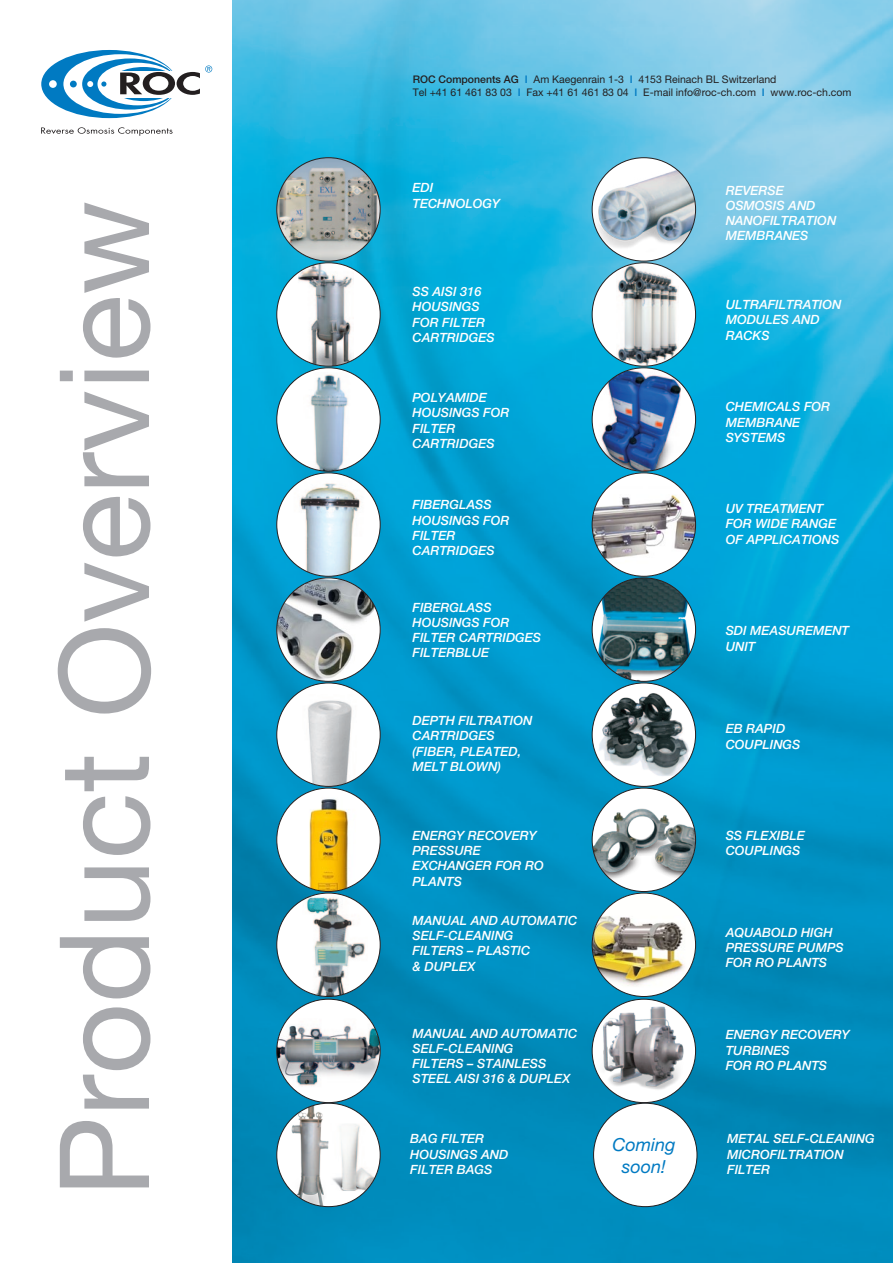
<style>
.page{position:relative;width:893px;height:1263px;background:#fff}
.page>*{position:absolute;margin:0;border:0;box-sizing:border-box;transform-origin:0 0}
.t1{font:124.95px "Helvetica Neue";color:#a8a9ad}
.t2{font:italic 18px/21.6px "Helvetica Neue";color:#007ac2;text-align:center}
.t3{font:italic 500 12.75px/15.3px "Helvetica Neue";color:#fff}
.t4{font:10.5px/12.6px "Helvetica Neue";color:#231f20}
.s1{font-weight:500}
.s2{font-weight:500;color:#007ac2}
</style>
<div class="page">
<img style="left:232px;top:0;width:661px;height:1263px">
<div style="left:277px;top:1103px;width:103px;height:104px;background:#fff;border-radius:50%"></div>
<img style="left:333px;top:1123px;width:45px;height:68px">
<img style="left:287px;top:1103px;width:42px;height:104px">
<img style="left:592px;top:473px;width:104px;height:103px;border-radius:52px">
<img style="left:592px;top:578px;width:104px;height:103px;border-radius:52px">
<img style="left:592px;top:683px;width:103px;height:103px;border-radius:50px">
<div style="left:592px;top:788px;width:104px;height:103px;background:#fff;border-radius:50%"></div>
<img style="left:592px;top:805px;width:104px;height:80px">
<svg style="left:592px;top:999px;width:104px;height:103px"></svg>
<img style="left:596px;top:1005px;width:95px;height:97px">
<div style="left:594px;top:1103px;width:103px;height:104px;background:#fff;border-radius:50%"></div>
<div style="left:592px;top:368px;width:104px;height:103px;background:#fff;border-radius:50%"></div>
<img style="left:599px;top:368px;width:82px;height:103px">
<div style="left:592px;top:263px;width:104px;height:103px;background:#fff;border-radius:50%"></div>
<img style="left:616px;top:263px;width:63px;height:103px">
<div style="left:592px;top:893px;width:104px;height:103px;background:#fff;border-radius:50%"></div>
<img style="left:592px;top:893px;width:104px;height:94px">
<img style="left:594px;top:160px;width:102px;height:95px">
<div style="left:277px;top:263px;width:103px;height:103px;background:#fff;border-radius:50%"></div>
<img style="left:298px;top:263px;width:56px;height:103px">
<div style="left:277px;top:368px;width:103px;height:103px;background:#fff;border-radius:50%"></div>
<img style="left:303px;top:372px;width:53px;height:99px">
<div style="left:277px;top:473px;width:103px;height:103px;background:#fff;border-radius:50%"></div>
<img style="left:294px;top:480px;width:72px;height:96px">
<img style="left:277px;top:578px;width:103px;height:103px">
<div style="left:277px;top:683px;width:103px;height:103px;background:#fff;border-radius:50%"></div>
<img style="left:299px;top:694px;width:62px;height:92px">
<img style="left:277px;top:788px;width:103px;height:103px;border-radius:52px">
<div style="left:277px;top:893px;width:103px;height:103px;background:#fff;border-radius:50%"></div>
<img style="left:303px;top:893px;width:65px;height:103px">
<div style="left:277px;top:999px;width:103px;height:103px;background:#fff;border-radius:50%"></div>
<img style="left:277px;top:1018px;width:103px;height:69px">
<div style="left:41px;top:50px;width:137px;height:68px;background:#007ac2;border-radius:50%"></div>
<div style="left:63px;top:54px;width:115px;height:60px;background:#fff;border-radius:50%"></div>
<svg style="left:82px;top:58px;width:96px;height:52px"></svg>
<div style="left:97px;top:63px;width:81px;height:42px;background:#fff;border-radius:50%"></div>
<svg style="left:109px;top:67px;width:69px;height:34px"></svg>
<div style="left:109px;top:71px;width:80px;height:26px;background:#fff"></div>
<svg style="left:101px;top:81px;width:5px;height:6px"></svg>
<svg style="left:87px;top:81px;width:6px;height:6px"></svg>
<div style="left:70px;top:81px;width:7px;height:6px;background:#007ac2;border-radius:50%"></div>
<div style="left:49px;top:80px;width:8px;height:8px;background:#fff;border-radius:50%"></div>
<svg style="left:41px;top:127px;width:132px;height:9px"></svg>
<svg style="left:120px;top:65px;width:92px;height:30px"></svg>
<img style="left:277px;top:158px;width:103px;height:103px;border-radius:52px">
<h1 class="t1" style="left:30px;top:1197px;width:998px;rotate:-90deg">Product Overview</h1>
<p class="t4" style="left:413px;top:73px;width:440px"><span class="s1">ROC Components AG</span> <span class="s2">I</span> Am Kaegenrain 1-3 <span class="s2">I</span> 4153 Reinach BL Switzerland<br>Tel +41 61 461 83 03 <span class="s2">I</span> Fax +41 61 461 83 04 <span class="s2">I</span> E-mail info@roc-ch.com <span class="s2">I</span> www.roc-ch.com</p>
<p class="t3" style="left:412px;top:180px;width:89px">EDI<br>TECHNOLOGY</p>
<p class="t3" style="left:412px;top:284px;width:84px">SS AISI 316<br>HOUSINGS<br>FOR FILTER<br>CARTRIDGES</p>
<p class="t3" style="left:412px;top:390px;width:99px">POLYAMIDE<br>HOUSINGS FOR<br>FILTER<br>CARTRIDGES</p>
<p class="t3" style="left:412px;top:497px;width:99px">FIBERGLASS<br>HOUSINGS FOR<br>FILTER<br>CARTRIDGES</p>
<p class="t3" style="left:412px;top:599px;width:130px">FIBERGLASS<br>HOUSINGS FOR<br>FILTER CARTRIDGES<br>FILTERBLUE</p>
<p class="t3" style="left:412px;top:713px;width:55px">DEPTH FILTRATION<br>CARTRIDGES<br>(FIBER</p>
<p class="t3" style="left:453px;top:743px;width:25px">, PLEATED</p>
<p class="t3" style="left:518px;top:743px;width:5px">,</p>
<p class="t3" style="left:412px;top:758px;width:21px">MELT</p>
<p class="t3" style="left:450px;top:758px;width:10px">BLO</p>
<p class="t3" style="left:476px;top:758px;width:26px">WN)</p>
<p class="t3" style="left:412px;top:827px;width:10px">ENERG</p>
<p class="t3" style="left:412px;top:827px;width:126px;text-indent:44px">Y RECOVERY<br>PRESSURE<br>EXCHANGER FOR</p>
<p class="t3" style="left:525px;top:858px;width:11px">RO</p>
<p class="t3" style="left:412px;top:873px;width:18px">PLANTS</p>
<p class="t3" style="left:412px;top:912px;width:166px">MANUAL AND AUTOMATIC<br>SELF-CLEANING<br>FILTERS – PLASTIC<br>&amp; DUPLEX</p>
<p class="t3" style="left:412px;top:1025px;width:166px">MANUAL AND AUTOMATIC<br>SELF-CLEANING<br>FILTERS – STAINLESS<br>STEEL AISI 316 &amp; DUPLEX</p>
<p class="t3" style="left:410px;top:1131px;width:99px">BAG FILTER<br>HOUSINGS AND<br>FILTER BAGS</p>
<h2 class="t2" style="left:612px;top:1134px;width:64px">Coming soon!</h2>
<p class="t3" style="left:726px;top:182px;width:112px">REVERSE<br>OSMOSIS AND<br>NANOFILTRATION<br>MEMBRANES</p>
<p class="t3" style="left:726px;top:297px;width:21px">ULTRAFILTRATION<br>MODULES</p>
<p class="t3" style="left:792px;top:312px;width:11px">AND</p>
<p class="t3" style="left:726px;top:327px;width:45px">RA CKS</p>
<p class="t3" style="left:726px;top:399px;width:106px">CHEMICALS FOR<br>MEMBRANE<br>SYSTEMS</p>
<p class="t3" style="left:726px;top:501px;width:30px">UV TREAT</p>
<p class="t3" style="left:787px;top:501px;width:21px">MENT</p>
<p class="t3" style="left:726px;top:516px;width:10px">FOR</p>
<p class="t3" style="left:755px;top:516px;width:20px">WIDE</p>
<p class="t3" style="left:726px;top:516px;width:76px;text-align:right">RANGE<br>OF APPLICATIONS</p>
<p class="t3" style="left:726px;top:623px;width:125px">SDI MEASUREMENT<br>UNIT</p>
<p class="t3" style="left:726px;top:721px;width:54px">EB RAPID<br>COUPLINGS</p>
<p class="t3" style="left:726px;top:827px;width:60px">SS FLEXIBLE<br>COUPLINGS</p>
<p class="t3" style="left:726px;top:924px;width:85px">AQUABOLD HIGH<br>PRESSURE</p>
<p class="t3" style="left:798px;top:939px;width:47px">PUMPS</p>
<p class="t3" style="left:726px;top:955px;width:10px">FOR</p>
<p class="t3" style="left:755px;top:955px;width:41px">RO PLANT</p>
<p class="t3" style="left:819px;top:955px;width:10px">S</p>
<p class="t3" style="left:726px;top:1027px;width:10px">ENERG</p>
<p class="t3" style="left:770px;top:1027px;width:82px">Y RECOVERY</p>
<p class="t3" style="left:726px;top:1042px;width:10px">TURBINES<br>FOR</p>
<p class="t3" style="left:755px;top:1057px;width:40px">RO PLANTS</p>
<p class="t3" style="left:727px;top:1131px;width:149px">METAL SELF-CLEANING<br>MICROFILTRATION<br>FILTER</p>
</div>
